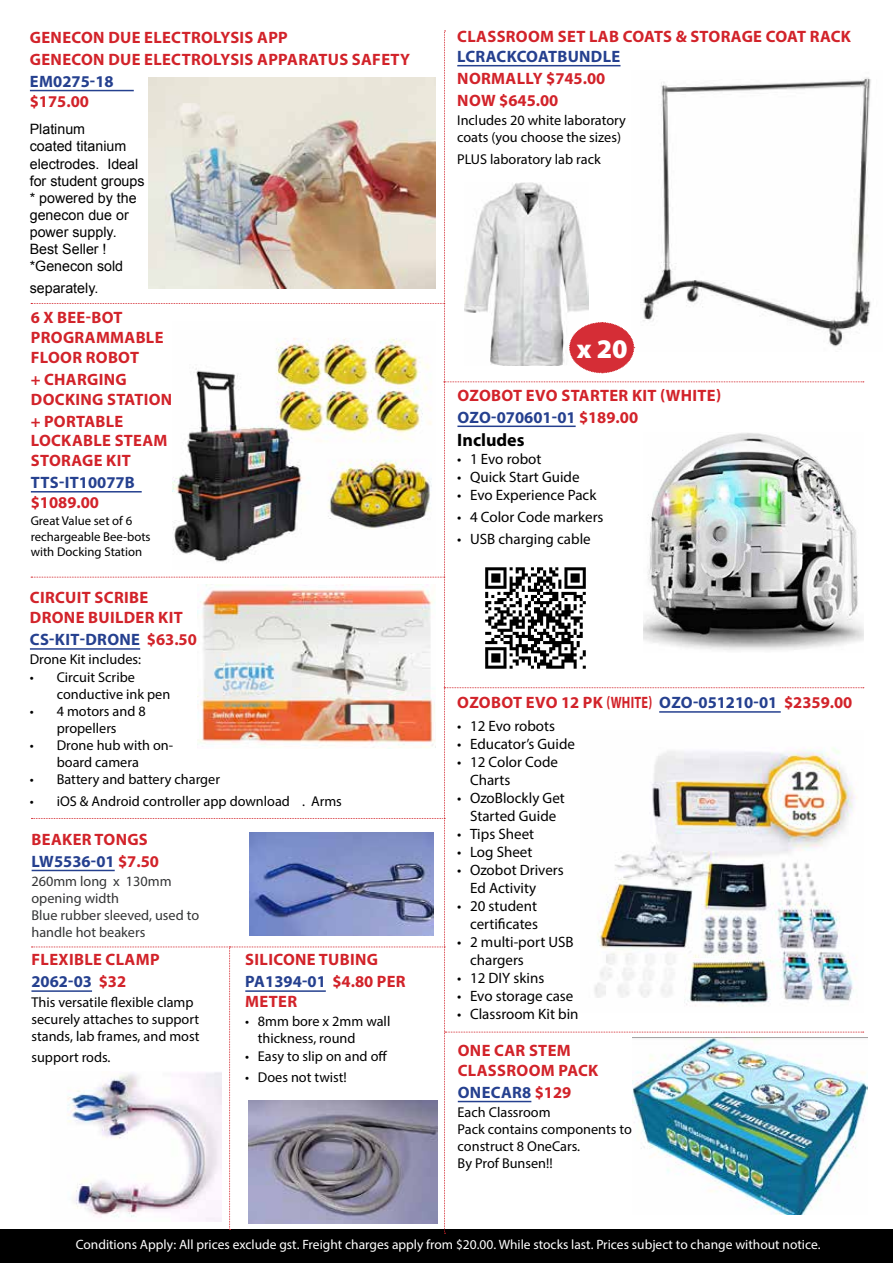
<style>
.page{position:relative;width:893px;height:1263px;background:#fff}
.page>*{position:absolute;margin:0;border:0;box-sizing:border-box;transform-origin:0 0}
.t1{font:900 27px "Myriad Pro";color:#fff}
.t2{font:700 18px "Myriad Pro";color:#000}
.t3{font:700 16.5px/19.8px "Myriad Pro";letter-spacing:.02em;color:#d2232a}
.t4{font:700 16.5px/21.9px "Myriad Pro";color:#d2232a}
.t5{font:700 16.5px "Myriad Pro";color:#25408f}
.t6{font:700 16.5px/21.9px "Myriad Pro";letter-spacing:.02em;color:#25408f}
.t7{font:15px/18px "Myriad Pro";color:#000}
.t8{font:14.25px/17.1px "Myriad Pro";color:#000}
.t9{font:14.25px/17.1px "Arial";color:#000}
.t10{font:14.25px/17.1px "Myriad Pro";color:#343536}
.t11{font:13.5px "Myriad Pro";color:#fff}
.t12{font:12.75px/15.3px "Myriad Pro";color:#000}
.s1{color:#d2232a}
.s2{color:#25408f}
</style>
<div class="page">
<div style="left:0;top:1230px;width:893px;height:33px;background:#000"></div>
<hr style="left:30px;top:90px;width:104px;height:1px;background:#25408f">
<hr style="left:30px;top:648px;width:110px;height:2px;background:#25408f">
<img style="left:864px;top:77px;width:7px;height:249px">
<img style="left:31px;top:31px;width:833px;height:1203px">
<p class="t3" style="left:30px;top:27px;width:12px">GENEC</p>
<p class="t3" style="left:81px;top:27px;width:83px">ON DUE ELECTR</p>
<p class="t3" style="left:201px;top:27px;width:21px">OLYSIS</p>
<p class="t3" style="left:30px;top:26px;width:382px;line-height:21.9px;text-indent:227px">APP<br>GENECON DUE ELECTROLYSIS APPARATUS SAFETY</p>
<p class="t5" style="left:30px;top:70px;width:85px">EM0275-18</p>
<p class="t3" style="left:30px;top:91px;width:61px">$175.00</p>
<p class="t9" style="left:30px;top:121px;width:116px">Platinum<br>coated titanium electrodes. Ideal for student groups * powered by the genecon due or power supply.<br>Best Seller ! *Genecon sold</p>
<p class="t9" style="left:30px;top:279px;width:70px">separately.</p>
<p class="t3" style="left:31px;top:307px;width:107px">6 X BEE-BOT<br>PROGRAMMABLE<br>FLOOR ROBOT</p>
<p class="t3" style="left:31px;top:369px;width:97px">+ CHARGING<br>DOCKIN G STATI</p>
<p class="t3" style="left:149px;top:389px;width:23px">ON</p>
<p class="t3" style="left:31px;top:410px;width:52px">+ PORTABLE<br>LOCKABLE</p>
<p class="t3" style="left:115px;top:430px;width:54px">STEAM</p>
<p class="t3" style="left:31px;top:450px;width:85px">STORAGE KIT</p>
<p class="t5" style="left:31px;top:472px;width:105px">TTS-IT10077B</p>
<p class="t3" style="left:31px;top:492px;width:70px">$1089.00</p>
<p class="t12" style="left:31px;top:513px;width:121px">Great Value set of 6 rechargeable Bee-bots with Docking Station</p>
<p class="t3" style="left:30px;top:587px;width:20px">CIRCUIT</p>
<p class="t3" style="left:30px;top:587px;width:84px;text-align:right">SCRIBE<br>DRONE BUILDER</p>
<p class="t6" style="left:30px;top:606px;width:168px;text-indent:128px"><span class="s1">KIT<br></span>CS-KIT-DRONE <span class="s1">$63.50</span></p>
<p class="t8" style="left:30px;top:651px;width:113px">Drone Kit includes:</p>
<p class="t8" style="left:57px;top:668px;width:115px;text-indent:-27px">• Circuit Scribe conductive ink pen</p>
<p class="t8" style="left:30px;top:702px;width:117px;text-align:center">• 4 motors and 8 propellers</p>
<p class="t8" style="left:30px;top:736px;width:145px;text-align:center">• Drone hub with on&shy;board camera</p>
<p class="t8" style="left:30px;top:770px;width:192px">• Battery and battery charger</p>
<p class="t8" style="left:30px;top:792px;width:314px">• iOS &amp; Android controller app download . Arms</p>
<p class="t4" style="left:32px;top:828px;width:129px">BEAKER TONGS<br><span class="s2">LW5536-01</span> $7.50</p>
<p class="t10" style="left:31px;top:872px;width:169px">260mm long x 130mm opening width<br>Blue rubber sleeved, used to handle hot beakers</p>
<p class="t4" style="left:31px;top:948px;width:96px;text-align:right">CLAMP<br><span class="s2">2062-03</span> $32</p>
<p class="t8" style="left:31px;top:993px;width:169px">This versatile flexible clamp securely attaches to support stands, lab frames, and most</p>
<p class="t8" style="left:31px;top:1049px;width:81px">support rods.</p>
<p class="t3" style="left:32px;top:949px;width:47px">FLEXIBLE</p>
<p class="t3" style="left:245px;top:949px;width:18px">SILIC</p>
<p class="t3" style="left:283px;top:949px;width:56px">ONE TUBIN</p>
<p class="t4" style="left:245px;top:948px;width:142px;text-indent:121px">G<br><span class="s2">PA1394-01</span> $4.80 PER</p>
<p class="t3" style="left:245px;top:991px;width:12px">METER</p>
<p class="t8" style="left:258px;top:1013px;width:134px;text-indent:-13px">• 8mm bore x 2mm wall thickness, round</p>
<p class="t8" style="left:245px;top:1047px;width:144px">• Easy to slip on and off</p>
<p class="t8" style="left:245px;top:1069px;width:103px">• Does not twist!</p>
<p class="t3" style="left:457px;top:26px;width:21px">CLASSR</p>
<p class="t3" style="left:516px;top:26px;width:139px">OOM SET LAB COATS</p>
<p class="t3" style="left:676px;top:26px;width:177px">&amp; STORAGE COAT RAC K</p>
<p class="t6" style="left:457px;top:45px;width:165px">LCRACKCOATBUNDLE</p>
<p class="t3" style="left:457px;top:68px;width:35px">NORMALLY</p>
<p class="t4" style="left:457px;top:67px;width:150px;text-indent:89px">$745.00<br>NOW $645.00</p>
<p class="t8" style="left:457px;top:111px;width:170px">Includes 20 white laboratory coats (you choose the sizes)</p>
<p class="t8" style="left:457px;top:150px;width:145px">PLUS laboratory lab rack</p>
<h1 class="t1" style="left:577px;top:331px;width:52px">x 20</h1>
<p class="t3" style="left:457px;top:385px;width:124px">OZOBOT EVO STARTER</p>
<p class="t3" style="left:632px;top:385px;width:91px">KIT (WHITE)</p>
<p class="t5" style="left:457px;top:406px;width:12px">OZO</p>
<p class="t5" style="left:491px;top:406px;width:148px">-070601-01 <span class="s1">$189.00</span></p>
<p class="t2" style="left:457px;top:428px;width:69px">INCLUDES</p>
<p class="t7" style="left:457px;top:450px;width:86px">• 1 Evo robot</p>
<p class="t7" style="left:457px;top:468px;width:124px">• Quick Start Guide</p>
<p class="t7" style="left:457px;top:486px;width:141px">• Evo Experience Pack</p>
<p class="t7" style="left:457px;top:508px;width:148px">• 4 Color Code markers</p>
<p class="t7" style="left:457px;top:529px;width:135px">• USB charging cable</p>
<p class="t3" style="left:457px;top:692px;width:214px">OZOBOT EVO 12 PK (WHITE) <span class="s2">OZO</span></p>
<p class="t5" style="left:693px;top:692px;width:161px">-051210-01 <span class="s1">$2359.00</span></p>
<p class="t7" style="left:457px;top:717px;width:99px">• 12 Evo robots</p>
<p class="t7" style="left:457px;top:735px;width:119px">• Educator’s Guide</p>
<p class="t7" style="left:470px;top:753px;width:89px;text-indent:-13px">• 12 Color Code<br>Charts</p>
<p class="t7" style="left:457px;top:789px;width:109px;text-align:center">• OzoBlockly Get<br>Started Guide</p>
<p class="t7" style="left:457px;top:825px;width:78px">• Tips Sheet</p>
<p class="t7" style="left:457px;top:843px;width:77px">• Log Sheet</p>
<p class="t7" style="left:470px;top:861px;width:95px;text-indent:-13px">• Ozobot Drivers<br>Ed Activity</p>
<p class="t7" style="left:457px;top:897px;width:82px;text-align:right">• 20 student certificates</p>
<p class="t7" style="left:470px;top:933px;width:105px;text-indent:-13px">• 2 multi-port USB chargers</p>
<p class="t7" style="left:457px;top:969px;width:89px">• 12 DIY skins</p>
<p class="t7" style="left:457px;top:987px;width:118px">• Evo storage case</p>
<p class="t7" style="left:457px;top:1005px;width:123px">• Classroom Kit bin</p>
<p class="t3" style="left:458px;top:1040px;width:12px">ONE</p>
<p class="t3" style="left:494px;top:1040px;width:12px">CAR</p>
<p class="t3" style="left:529px;top:1040px;width:43px">STEM</p>
<p class="t3" style="left:458px;top:1060px;width:21px">CLASSR</p>
<p class="t3" style="left:458px;top:1059px;width:142px;line-height:21.9px;text-indent:59px">OOM PACK<br><span class="s2">ONECAR8</span> $129</p>
<p class="t8" style="left:458px;top:1103px;width:176px">Each Classroom<br>Pack contains components to construct 8 OneCars.<br>By Prof Bunsen!!</p>
<p class="t11" style="left:76px;top:1236px;width:746px">Conditions Apply: All prices exclude gst. Freight charges apply from $20.00. While stocks last. Prices subject to change without notice.</p>
</div>
